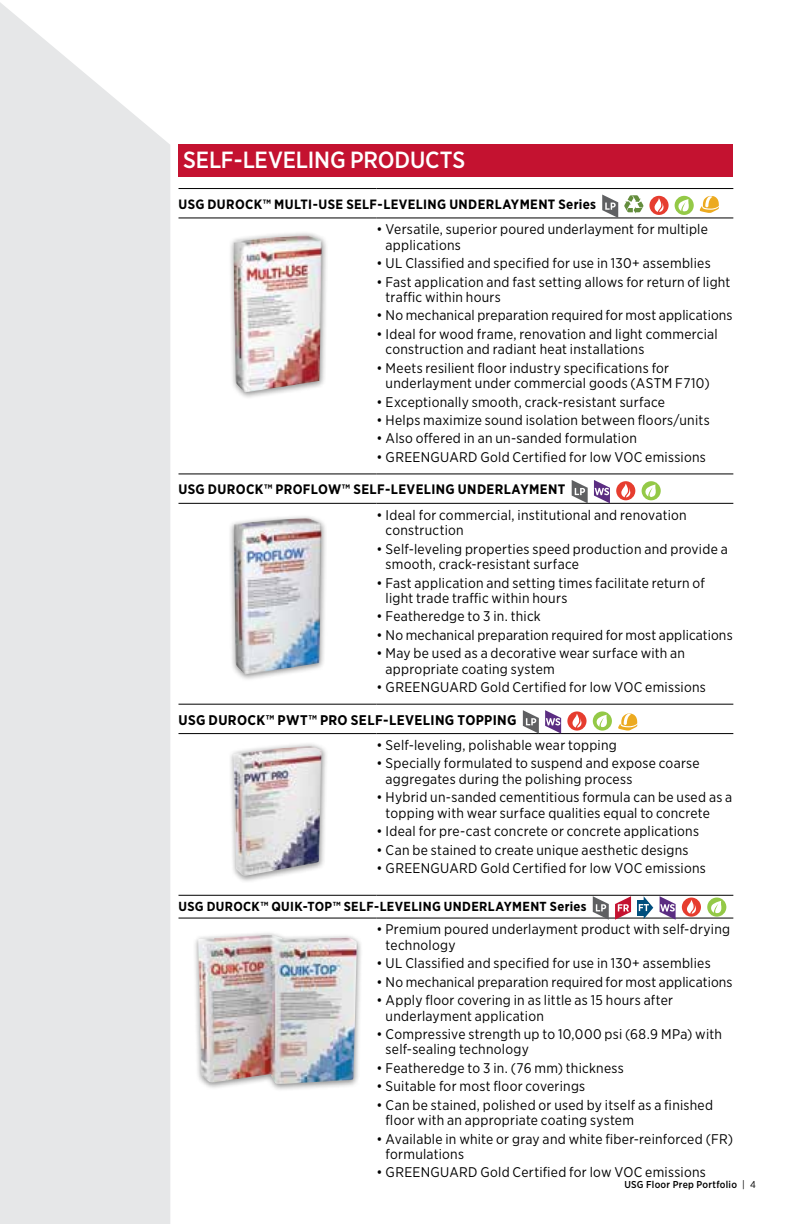
<style>
.page{position:relative;width:792px;height:1224px;background:#fff}
.page>*{position:absolute;margin:0;border:0;box-sizing:border-box;transform-origin:0 0}
.t1{font:500 23.4px "Gotham Narrow";letter-spacing:-.005em;color:#fff}
.t2{font:14px/15.4px "Gotham Narrow";letter-spacing:.02em;color:#000}
.t3{font:700 14px "Gotham Narrow";letter-spacing:.025em;color:#000}
.t4{font:700 13.6px "Gotham Narrow";letter-spacing:.025em;color:#000}
.t5{font:700 13.2px "Gotham Narrow";letter-spacing:.03em;color:#000}
.t6{font:500 10px "Gotham Narrow";letter-spacing:.025em;color:#000}
.s1{font-weight:400}
</style>
<div class="page">
<div style="left:0;top:2px;width:170px;height:1222px;background:#e6e7e8"></div>
<div style="left:179px;top:144px;width:554px;height:33px;background:#c41230"></div>
<hr style="left:179px;top:503px;width:198px;height:1px;background:#000">
<hr style="left:377px;top:503px;width:356px;height:1px;background:#000">
<hr style="left:179px;top:218px;width:198px;height:1px;background:#000">
<hr style="left:377px;top:218px;width:356px;height:1px;background:#000">
<hr style="left:179px;top:733px;width:198px;height:1px;background:#000">
<hr style="left:377px;top:733px;width:356px;height:1px;background:#000">
<hr style="left:179px;top:918px;width:198px;height:1px;background:#000">
<hr style="left:377px;top:918px;width:356px;height:1px;background:#000">
<hr style="left:179px;top:188px;width:198px;height:1px;background:#000">
<hr style="left:377px;top:188px;width:356px;height:1px;background:#000">
<hr style="left:179px;top:474px;width:198px;height:1px;background:#000">
<hr style="left:377px;top:474px;width:356px;height:1px;background:#000">
<hr style="left:179px;top:704px;width:198px;height:1px;background:#000">
<hr style="left:377px;top:704px;width:356px;height:1px;background:#000">
<hr style="left:179px;top:895px;width:198px;height:1px;background:#000">
<hr style="left:377px;top:895px;width:356px;height:1px;background:#000">
<svg style="left:602px;top:195px;width:16px;height:23px"></svg>
<svg style="left:624px;top:195px;width:19px;height:18px"></svg>
<div style="left:649px;top:196px;width:20px;height:19px;background:#e63d2f;border-radius:50%"></div>
<svg style="left:655px;top:198px;width:9px;height:14px"></svg>
<div style="left:675px;top:196px;width:19px;height:19px;background:#94c947;border-radius:50%"></div>
<svg style="left:678px;top:199px;width:11px;height:14px"></svg>
<svg style="left:700px;top:196px;width:19px;height:17px"></svg>
<div style="left:228px;top:231px;width:100px;height:169px;background:#000;opacity:.45"></div>
<img style="left:233px;top:236px;width:72px;height:64px">
<svg style="left:572px;top:480px;width:16px;height:23px"></svg>
<svg style="left:594px;top:480px;width:16px;height:23px"></svg>
<div style="left:616px;top:481px;width:19px;height:19px;background:#e63d2f;border-radius:50%"></div>
<svg style="left:621px;top:484px;width:10px;height:13px"></svg>
<svg style="left:642px;top:481px;width:19px;height:19px"></svg>
<svg style="left:645px;top:485px;width:11px;height:14px"></svg>
<div style="left:228px;top:514px;width:100px;height:168px;background:#000;opacity:.45"></div>
<img style="left:234px;top:518px;width:71px;height:56px">
<svg style="left:523px;top:710px;width:16px;height:24px"></svg>
<svg style="left:545px;top:710px;width:16px;height:24px"></svg>
<svg style="left:567px;top:711px;width:20px;height:20px"></svg>
<svg style="left:573px;top:714px;width:9px;height:14px"></svg>
<div style="left:593px;top:711px;width:19px;height:20px;background:#94c947;border-radius:50%"></div>
<svg style="left:596px;top:715px;width:11px;height:14px"></svg>
<svg style="left:618px;top:713px;width:19px;height:18px"></svg>
<div style="left:228px;top:742px;width:100px;height:141px;background:#000;opacity:.45"></div>
<img style="left:234px;top:746px;width:77px;height:8px">
<svg style="left:593px;top:896px;width:16px;height:24px"></svg>
<svg style="left:615px;top:896px;width:16px;height:24px"></svg>
<svg style="left:637px;top:900px;width:2px;height:16px"></svg>
<svg style="left:639px;top:896px;width:14px;height:23px"></svg>
<svg style="left:660px;top:896px;width:16px;height:24px"></svg>
<div style="left:682px;top:898px;width:19px;height:19px;background:#e63d2f;border-radius:50%"></div>
<svg style="left:687px;top:900px;width:9px;height:14px"></svg>
<div style="left:707px;top:898px;width:19px;height:19px;background:#94c947;border-radius:50%"></div>
<svg style="left:710px;top:901px;width:12px;height:14px"></svg>
<div style="left:193px;top:930px;width:171px;height:162px;background:#000;opacity:.45"></div>
<img style="left:198px;top:935px;width:71px;height:148px">
<h1 class="t1" style="left:183px;top:145px;width:284px">SELF-LEVELING PRODUCTS</h1>
<p class="t4" style="left:179px;top:195px;width:419px">USG DUROCK™ MULTI-USE SELF-LEVELING UNDERLAYMENT Series</p>
<p class="t2" style="left:386px;top:221px;width:324px;text-indent:-9px">• Versatile, superior poured underlayment for multiple applications</p>
<p class="t2" style="left:377px;top:255px;width:336px">• UL Classified and specified for use in 130+ assemblies</p>
<p class="t2" style="left:386px;top:274px;width:346px;text-indent:-9px">• Fast application and fast setting allows for return of light traffic within hours</p>
<p class="t2" style="left:377px;top:308px;width:358px">• No mechanical preparation required for most applications</p>
<p class="t2" style="left:386px;top:326px;width:334px;text-indent:-9px">• Ideal for wood frame, renovation and light commercial construction and radiant heat installations</p>
<p class="t2" style="left:386px;top:360px;width:326px;text-indent:-9px">• Meets resilient floor industry specifications for underlayment under commercial goods (ASTM F710)</p>
<p class="t2" style="left:377px;top:394px;width:290px">• Exceptionally smooth, crack-resistant surface</p>
<p class="t2" style="left:377px;top:412px;width:335px">• Helps maximize sound isolation between floors/units</p>
<p class="t2" style="left:377px;top:431px;width:262px">• Also offered in an un-sanded formulation</p>
<p class="t2" style="left:377px;top:449px;width:331px">• GREENGUARD Gold Certified for low VOC emissions</p>
<p class="t4" style="left:179px;top:481px;width:388px">USG DUROCK™ PROFLOW™ SELF-LEVELING UNDERLAYMENT</p>
<p class="t2" style="left:386px;top:507px;width:303px;text-indent:-9px">• Ideal for commercial, institutional and renovation construction</p>
<p class="t2" style="left:386px;top:541px;width:344px;text-indent:-9px">• Self-leveling properties speed production and provide a smooth, crack-resistant surface</p>
<p class="t2" style="left:386px;top:575px;width:321px;text-indent:-9px">• Fast application and setting times facilitate return of light trade traffic within hours</p>
<p class="t2" style="left:377px;top:608px;width:166px">• Featheredge to 3 in. thick</p>
<p class="t2" style="left:377px;top:627px;width:358px">• No mechanical preparation required for most applications</p>
<p class="t2" style="left:386px;top:645px;width:301px;text-indent:-9px">• May be used as a decorative wear surface with an appropriate coating system</p>
<p class="t2" style="left:377px;top:679px;width:331px">• GREENGUARD Gold Certified for low VOC emissions</p>
<p class="t3" style="left:179px;top:711px;width:340px">USG DUROCK™ PWT™ PRO SELF-LEVELING TOPPING</p>
<p class="t2" style="left:377px;top:737px;width:242px">• Self-leveling, polishable wear topping</p>
<p class="t2" style="left:386px;top:755px;width:316px;text-indent:-9px">• Specially formulated to suspend and expose coarse aggregates during the polishing process</p>
<p class="t2" style="left:386px;top:789px;width:348px;text-indent:-9px">• Hybrid un-sanded cementitious formula can be used as a topping with wear surface qualities equal to concrete</p>
<p class="t2" style="left:377px;top:823px;width:324px">• Ideal for pre-cast concrete or concrete applications</p>
<p class="t2" style="left:377px;top:842px;width:314px">• Can be stained to create unique aesthetic designs</p>
<p class="t2" style="left:377px;top:860px;width:331px">• GREENGUARD Gold Certified for low VOC emissions</p>
<p class="t5" style="left:179px;top:898px;width:410px">USG DUROCK™ QUIK-TOP™ SELF-LEVELING UNDERLAYMENT Series</p>
<p class="t2" style="left:386px;top:922px;width:346px;text-indent:-9px">• Premium poured underlayment product with self-drying technology</p>
<p class="t2" style="left:377px;top:955px;width:336px">• UL Classified and specified for use in 130+ assemblies</p>
<p class="t2" style="left:377px;top:974px;width:358px">• No mechanical preparation required for most applications</p>
<p class="t2" style="left:386px;top:992px;width:289px;text-indent:-9px">• Apply floor covering in as little as 15 hours after underlayment application</p>
<p class="t2" style="left:386px;top:1026px;width:338px;text-indent:-9px">• Compressive strength up to 10,000 psi (68.9 MPa) with self-sealing technology</p>
<p class="t2" style="left:377px;top:1060px;width:249px">• Featheredge to 3 in. (76 mm) thickness</p>
<p class="t2" style="left:377px;top:1078px;width:210px">• Suitable for most floor coverings</p>
<p class="t2" style="left:386px;top:1097px;width:329px;text-indent:-9px">• Can be stained, polished or used by itself as a finished floor with an appropriate coating system</p>
<p class="t2" style="left:386px;top:1131px;width:349px;text-indent:-9px">• Available in white or gray and white fiber-reinforced (FR) formulations</p>
<p class="t2" style="left:377px;top:1164px;width:331px">• GREENGUARD Gold Certified for low VOC emissions</p>
<p class="t6" style="left:624px;top:1178px;width:133px">USG Floor Prep Portfolio <span class="s1">| 4</span></p>
</div>
